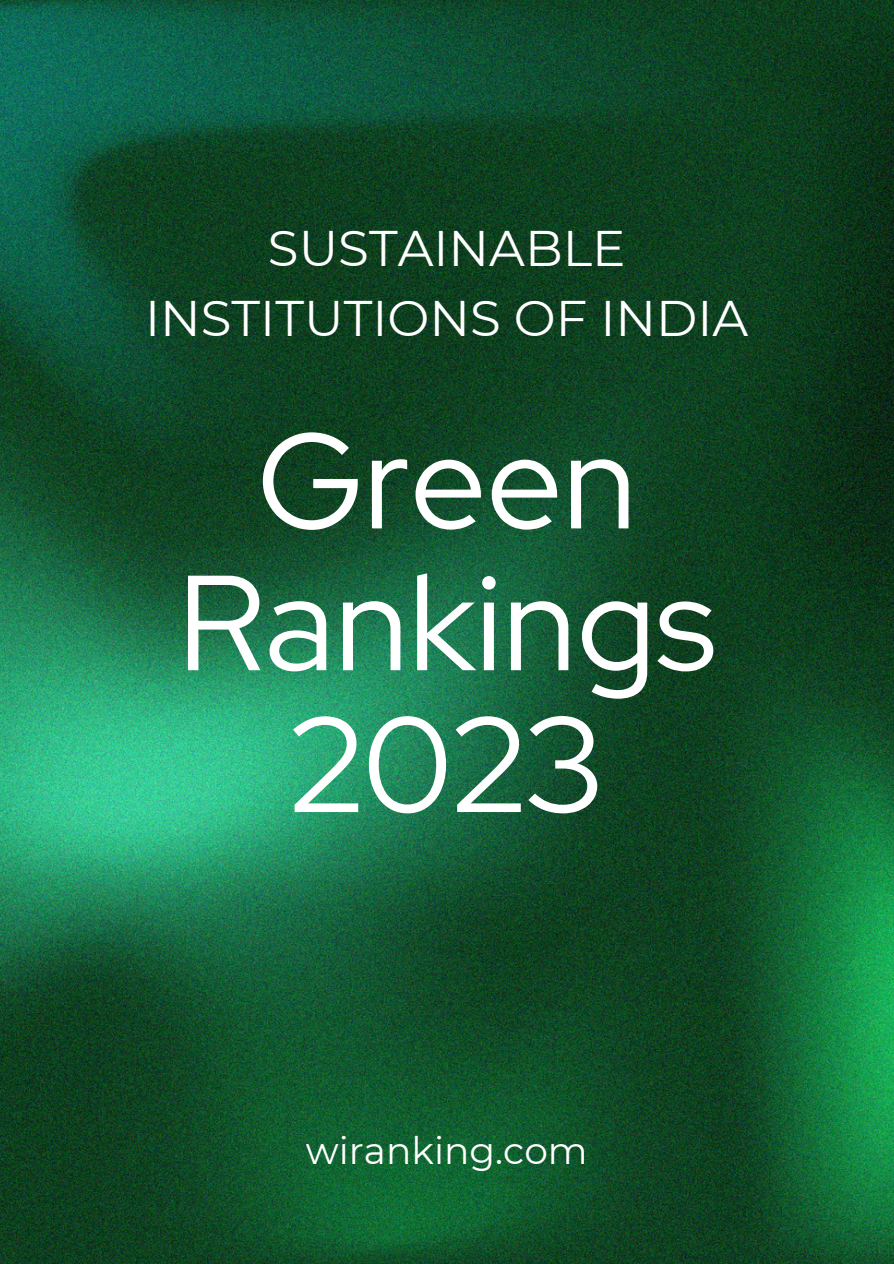
<style>
.page{position:relative;width:894px;height:1264px;background:#fff}
.page>*{position:absolute;margin:0;border:0;box-sizing:border-box;transform-origin:0 0}
.t1{font:135px/141.8px "Red Hat Display";color:#fff;text-align:center}
.t2{font:49.95px/69.9px "Montserrat";color:#fff;text-align:center}
.t3{font:37.5px "Montserrat";color:#fff}
</style>
<div class="page">
<img style="left:0;top:0;width:893px;height:1263px">
<h1 class="t2" style="left:145px;top:213px;width:604px">SUSTAINABLE<br>INSTITUTIONS OF INDIA</h1>
<h2 class="t1" style="left:177px;top:409px;width:539px">Green<br>Rankings<br>2023</h2>
<p class="t3" style="left:306px;top:1127px;width:283px">wiranking.com</p>
</div>
